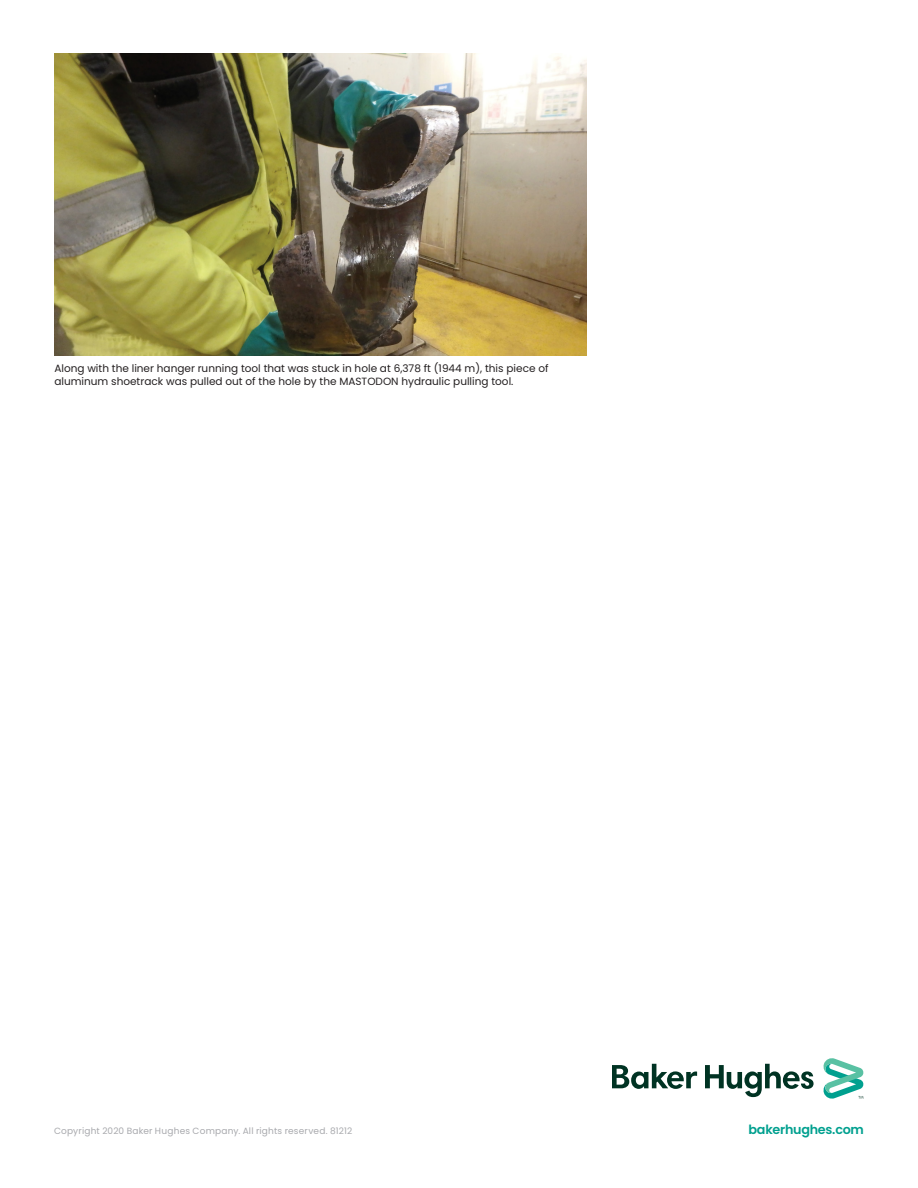
<style>
.page{position:relative;width:918px;height:1188px;background:#fff}
.page>*{position:absolute;margin:0;border:0;box-sizing:border-box;transform-origin:0 0}
.t1{font:600 12.75px "Poppins";letter-spacing:-.02em;color:#00a08f}
._7pt-caption-OFS{font:10.5px/12.8px "Poppins";color:#231f20}
.t2{font:9px "Poppins";letter-spacing:.02em;color:#a8a9ad}
</style>
<div class="page">
<img style="left:54px;top:54px;width:532px;height:301px">
<svg style="left:612px;top:1058px;width:252px;height:41px"></svg>
<p class="_7pt-caption-OFS" style="left:54px;top:362px;width:496px">Along with the liner hanger running tool that was stuck in hole at 6,378 ft (1944 m), this piece of aluminum shoetrack was pulled out of the hole by the MASTODON hydraulic pulling tool.</p>
<p class="t2" style="left:54px;top:1126px;width:300px">Copyright 2020 Baker Hughes Company. All rights reserved. 81212</p>
<p class="t1" style="left:749px;top:1122px;width:117px">bakerhughes.com</p>
</div>
